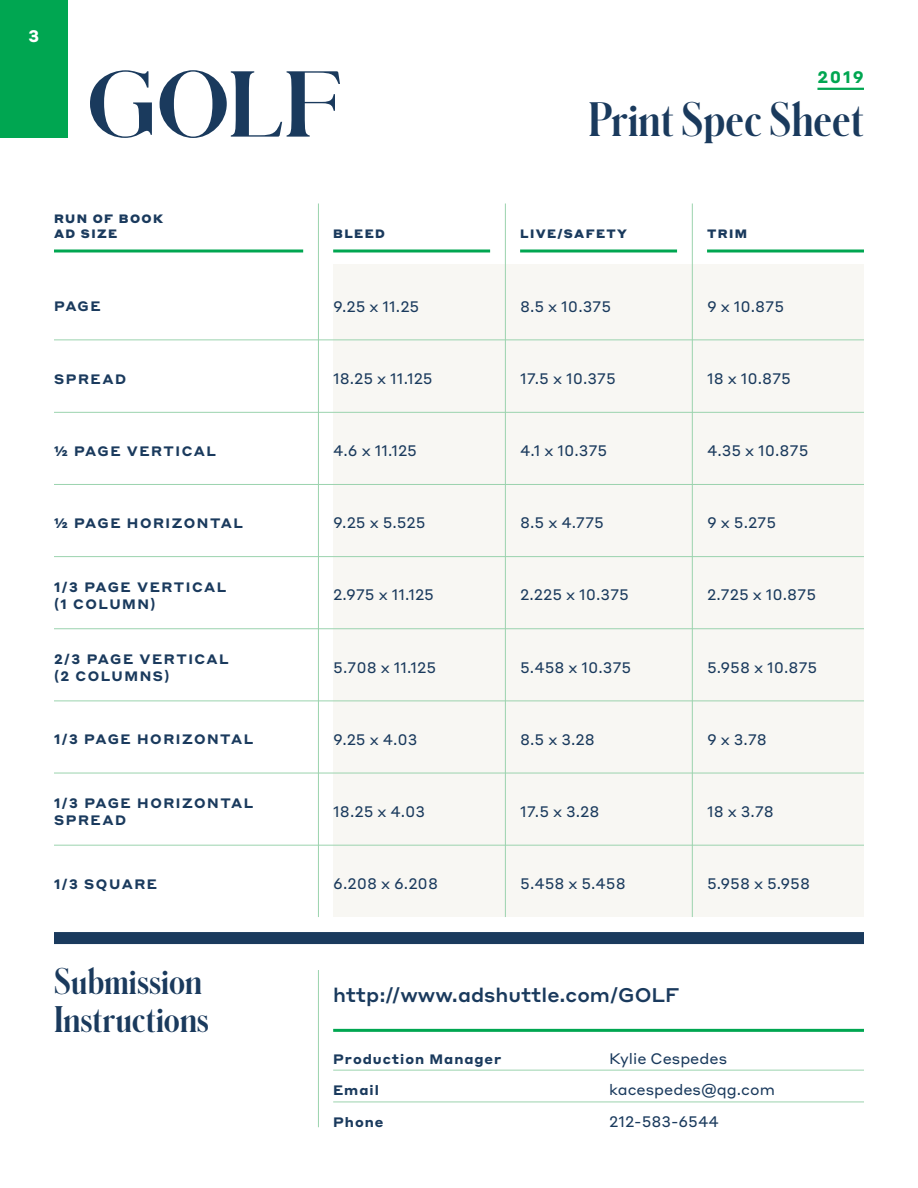
<style>
.page{position:relative;width:918px;height:1188px;background:#fff}
.page>*{position:absolute;margin:0;border:0;box-sizing:border-box;transform-origin:0 0}
.t1{font:700 45px "Schnyder Cond S";color:#1a3a5d}
.t2{font:700 34.5px/37.5px "Schnyder Cond S";color:#1a3a5d}
.t3{font:500 19.5px "Styrene A";color:#1a3a5d}
.t4{font:700 16.5px "Styrene A";color:#00a651}
.t5{font:700 16.5px "Styrene B";color:#fff}
.t6{font:15px/31.8px "Styrene A";color:#1a3a5d}
.t7{font:700 13.5px/16.5px "Styrene A";letter-spacing:.11em;color:#1a3a5d}
.t8{font:700 13.5px "Styrene A";letter-spacing:.07em;color:#1a3a5d}
.t9{font:900 12px/15px "Styrene A";letter-spacing:.11em;color:#1a3a5d}
</style>
<div class="page">
<div style="left:333px;top:265px;width:531px;height:652px;background:#f8f7f3"></div>
<svg style="left:90px;top:70px;width:250px;height:68px"></svg>
<hr style="left:817px;top:88px;width:47px;height:2px;background:#00a651">
<div style="left:0;top:0;width:68px;height:138px;background:#00a651"></div>
<hr style="left:54px;top:250px;width:249px;height:3px;background:#00a651">
<hr style="left:333px;top:1029px;width:531px;height:3px;background:#00a651">
<hr style="left:54px;top:340px;width:810px;height:1px;background:#9bd3ae">
<hr style="left:54px;top:412px;width:810px;height:1px;background:#9bd3ae">
<hr style="left:54px;top:484px;width:810px;height:1px;background:#9bd3ae">
<hr style="left:54px;top:556px;width:810px;height:1px;background:#9bd3ae">
<hr style="left:54px;top:628px;width:810px;height:1px;background:#9bd3ae">
<hr style="left:54px;top:701px;width:810px;height:1px;background:#9bd3ae">
<hr style="left:54px;top:773px;width:810px;height:1px;background:#9bd3ae">
<hr style="left:54px;top:845px;width:810px;height:1px;background:#9bd3ae">
<hr style="left:333px;top:250px;width:157px;height:3px;background:#00a651">
<hr style="left:520px;top:250px;width:157px;height:3px;background:#00a651">
<hr style="left:707px;top:250px;width:157px;height:3px;background:#00a651">
<hr style="left:318px;top:204px;width:1px;height:713px;background:#9bd3ae">
<hr style="left:318px;top:970px;width:1px;height:157px;background:#9bd3ae">
<hr style="left:505px;top:204px;width:1px;height:713px;background:#9bd3ae">
<hr style="left:692px;top:204px;width:1px;height:713px;background:#9bd3ae">
<div style="left:54px;top:932px;width:810px;height:12px;background:#1a3a5d"></div>
<hr style="left:333px;top:1070px;width:531px;height:1px;background:#9bd3ae">
<hr style="left:333px;top:1102px;width:531px;height:1px;background:#9bd3ae">
<p class="t5" style="left:28px;top:22px;width:12px">3</p>
<p class="t9" style="left:54px;top:210px;width:111px">RUN OF BOOK<br>AD SIZE</p>
<p class="t7" style="left:54px;top:297px;width:48px">PAGE</p>
<p class="t7" style="left:54px;top:369px;width:74px">SPREAD</p>
<p class="t7" style="left:54px;top:441px;width:164px">½ PAGE VERTICAL</p>
<p class="t7" style="left:54px;top:514px;width:191px">½ PAGE HORIZONTAL</p>
<p class="t7" style="left:54px;top:578px;width:174px">1/3 PAGE VERTICAL (1 COLUMN)</p>
<p class="t7" style="left:54px;top:650px;width:176px">2/3 PAGE VERTICAL (2 COLUMNS)</p>
<p class="t7" style="left:54px;top:730px;width:201px">1/3 PAGE HORIZONTAL</p>
<p class="t7" style="left:54px;top:794px;width:201px">1/3 PAGE HORIZONTAL<br>SPREAD</p>
<p class="t7" style="left:54px;top:875px;width:105px">1/3 SQUARE</p>
<h2 class="t2" style="left:54px;top:962px;width:157px">Submission<br>Instructions</h2>
<p class="t4" style="left:817px;top:63px;width:48px">2019</p>
<h1 class="t1" style="left:589px;top:88px;width:277px">Print Spec Sheet</h1>
<p class="t9" style="left:333px;top:225px;width:53px">BLEED</p>
<p class="t9" style="left:520px;top:225px;width:108px">LIVE/SAFETY</p>
<p class="t9" style="left:707px;top:225px;width:41px">TRIM</p>
<p class="t6" style="left:333px;top:289px;width:88px">9.25 x 11.25</p>
<p class="t6" style="left:520px;top:289px;width:93px">8.5 x 10.375</p>
<p class="t6" style="left:707px;top:289px;width:79px">9 x 10.875</p>
<p class="t6" style="left:333px;top:362px;width:101px">18.25 x 11.125</p>
<p class="t6" style="left:520px;top:362px;width:97px">17.5 x 10.375</p>
<p class="t6" style="left:707px;top:362px;width:85px">18 x 10.875</p>
<p class="t6" style="left:333px;top:434px;width:85px">4.6 x 11.125</p>
<p class="t6" style="left:520px;top:434px;width:89px">4.1 x 10.375</p>
<p class="t6" style="left:707px;top:434px;width:103px">4.35 x 10.875</p>
<p class="t6" style="left:333px;top:506px;width:94px">9.25 x 5.525</p>
<p class="t6" style="left:520px;top:506px;width:85px">8.5 x 4.775</p>
<p class="t6" style="left:707px;top:506px;width:71px">9 x 5.275</p>
<p class="t6" style="left:333px;top:578px;width:102px">2.975 x 11.125</p>
<p class="t6" style="left:520px;top:578px;width:110px">2.225 x 10.375</p>
<p class="t6" style="left:707px;top:578px;width:111px">2.725 x 10.875</p>
<p class="t6" style="left:333px;top:650px;width:104px">5.708 x 11.125</p>
<p class="t6" style="left:520px;top:650px;width:113px">5.458 x 10.375</p>
<p class="t6" style="left:707px;top:650px;width:112px">5.958 x 10.875</p>
<p class="t6" style="left:333px;top:722px;width:86px">9.25 x 4.03</p>
<p class="t6" style="left:520px;top:722px;width:76px">8.5 x 3.28</p>
<p class="t6" style="left:707px;top:722px;width:61px">9 x 3.78</p>
<p class="t6" style="left:333px;top:794px;width:93px">18.25 x 4.03</p>
<p class="t6" style="left:520px;top:794px;width:81px">17.5 x 3.28</p>
<p class="t6" style="left:707px;top:794px;width:68px">18 x 3.78</p>
<p class="t6" style="left:333px;top:866px;width:106px">6.208 x 6.208</p>
<p class="t6" style="left:520px;top:866px;width:107px">5.458 x 5.458</p>
<p class="t6" style="left:707px;top:866px;width:104px">5.958 x 5.958</p>
<h3 class="t3" style="left:333px;top:978px;width:348px">http://www.adshuttle.com/GOLF</h3>
<p class="t8" style="left:333px;top:1047px;width:170px">Production Manager</p>
<p class="t7" style="left:333px;top:1081px;width:47px">Email</p>
<p class="t7" style="left:333px;top:1113px;width:52px">Phone</p>
<p class="t6" style="left:609px;top:1041px;width:167px">Kylie Cespedes kacespedes@qg.com<br>212-583-6544</p>
</div>
